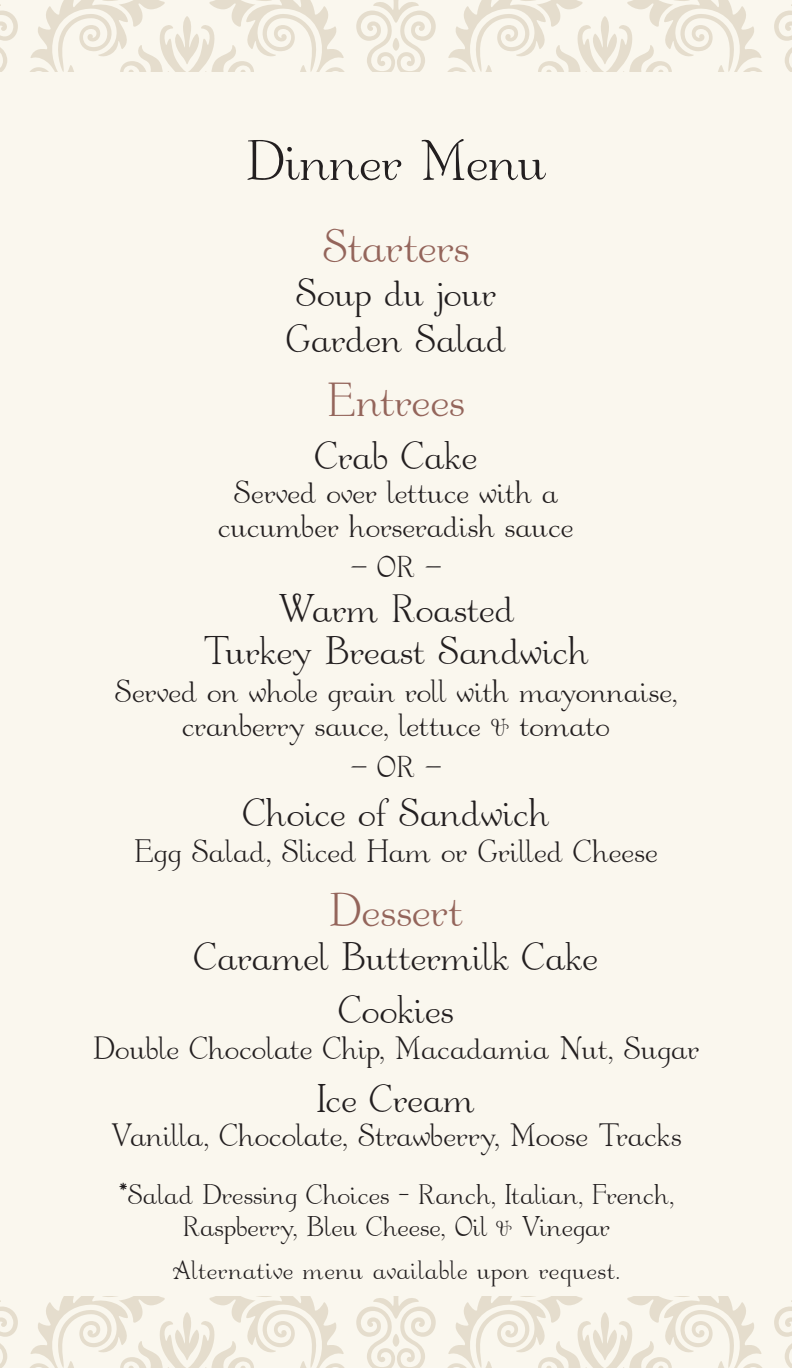
<style>
.page{position:relative;width:792px;height:1368px;background:#faf7ee}
.page>*{position:absolute;margin:0;border:0;box-sizing:border-box;transform-origin:0 0}
.t1{font:60px "Garton";letter-spacing:.005em;color:#231f20}
.t2{font:50px "Garton";letter-spacing:.015em;color:#94655b}
.t3{font:42px/46px "Garton";letter-spacing:.01em;color:#231f20;text-align:center}
.t4{font:34px/34px "Garton";letter-spacing:.015em;color:#231f20;text-align:center}
.t5{font:32px "Garton";color:#231f20}
.t6{font:30px/32px "Garton";letter-spacing:.015em;color:#231f20;text-align:center}
.t7{font:28px "Garton";letter-spacing:.03em;color:#231f20}
</style>
<div class="page">
<svg style="left:0;top:0;width:792px;height:72px"></svg>
<svg style="left:0;top:1296px;width:792px;height:72px"></svg>
<h1 class="t1" style="left:246px;top:139px;width:302px">Dinner Menu</h1>
<h2 class="t2" style="left:323px;top:228px;width:148px">Starters</h2>
<p class="t3" style="left:286px;top:274px;width:222px;text-align:left">Soup du jour<br>Garden Salad</p>
<h2 class="t2" style="left:327px;top:382px;width:139px">Entrees</h2>
<p class="t3" style="left:315px;top:437px;width:164px">Crab Cake</p>
<p class="t4" style="left:219px;top:479px;width:356px">Served over lettuce with a cucumber horseradish sauce</p>
<p class="t5" style="left:350px;top:555px;width:93px">— OR —</p>
<p class="t3" style="left:203px;top:593px;width:387px;line-height:42px">Warm Roasted<br>Turkey Breast Sandwich</p>
<p class="t4" style="left:115px;top:678px;width:564px">Served on whole grain roll with mayonnaise, cranberry sauce, lettuce &amp; tomato</p>
<p class="t5" style="left:350px;top:756px;width:93px">— OR —</p>
<p class="t3" style="left:243px;top:794px;width:308px">Choice of Sandwich</p>
<p class="t4" style="left:134px;top:838px;width:525px">Egg Salad, Sliced Ham or Grilled Cheese</p>
<h2 class="t2" style="left:329px;top:892px;width:136px">Dessert</h2>
<p class="t3" style="left:194px;top:935px;width:406px;line-height:53px">Caramel Buttermilk Cake<br>Cookies</p>
<p class="t4" style="left:93px;top:1035px;width:608px">Double Chocolate Chip, Macadamia Nut, Sugar</p>
<p class="t3" style="left:317px;top:1080px;width:159px">Ice Cream</p>
<p class="t4" style="left:111px;top:1122px;width:572px">Vanilla, Chocolate, Strawberry, Moose Tracks</p>
<p class="t6" style="left:119px;top:1182px;width:557px">*Salad Dressing Choices – Ranch, Italian, French,<br>Raspberry, Bleu Cheese, Oil &amp; Vinegar</p>
<p class="t7" style="left:173px;top:1260px;width:449px">Alternative menu available upon request.</p>
</div>
